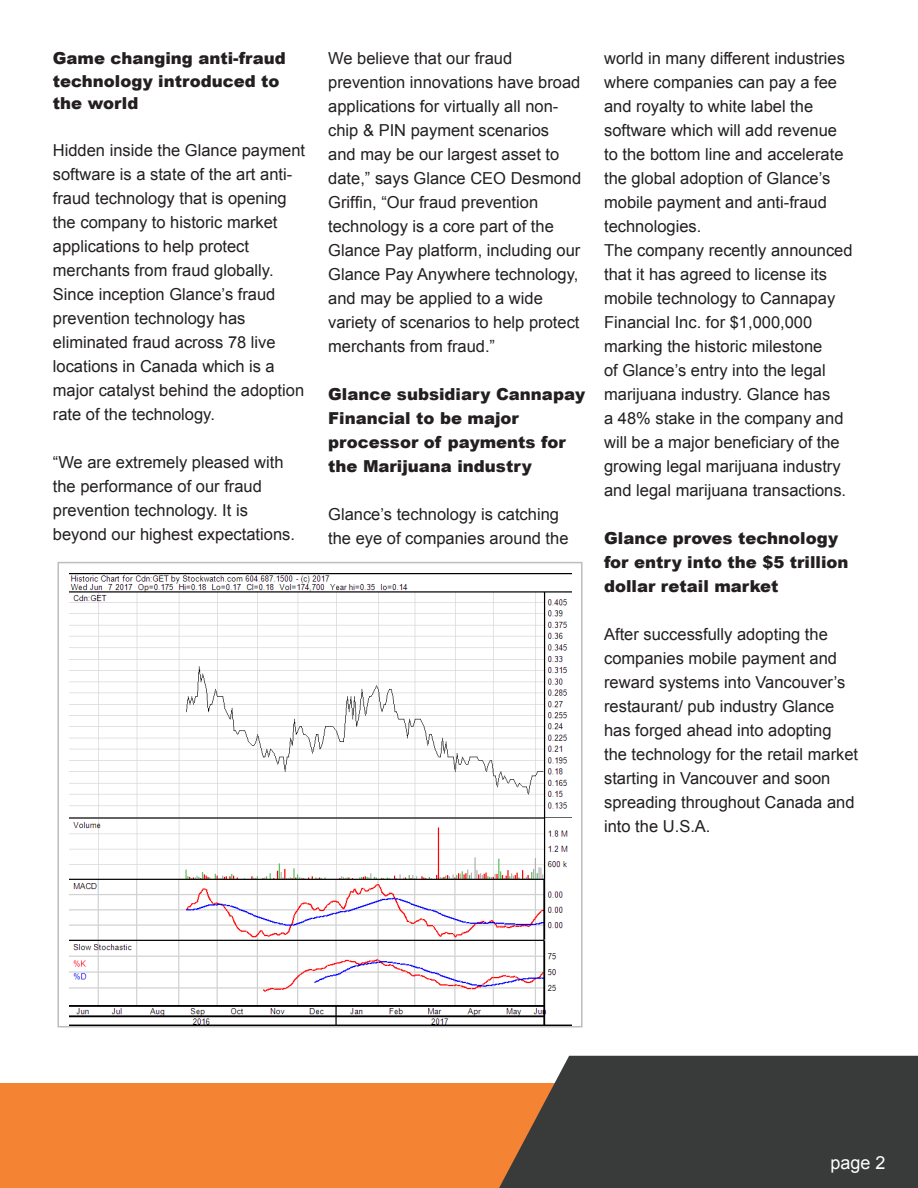
<style>
.page{position:relative;width:918px;height:1188px;background:#fff}
.page>*{position:absolute;margin:0;border:0;box-sizing:border-box;transform-origin:0 0}
.t1{font:18px "Arial";color:#fff}
.t2{font:16.5px/24px "Arial";color:#231f20}
.t3{font:900 16.5px/24px "Arial";color:#231f20}
</style>
<div class="page">
<div style="left:0;top:1083px;width:915px;height:105px;background:#f48334"></div>
<svg style="left:499px;top:1056px;width:419px;height:132px;background:#49433f"></svg>
<img style="left:70px;top:574px;width:502px;height:450px">
<div style="left:58px;top:562px;width:525px;height:465px;border:2px solid #bcbdc0"></div>
<p class="t3" style="left:53px;top:46px;width:234px;line-height:22.5px">Game changing anti-fraud technology introduced to the world</p>
<p class="t2" style="left:53px;top:138px;width:254px">Hidden inside the Glance payment software is a state of the art anti&shy;fraud technology that is opening the company to historic market applications to help protect merchants from fraud globally.<br>Since inception Glance’s fraud prevention technology has eliminated fraud across 78 live locations in Canada which is a major catalyst behind the adoption rate of the technology.</p>
<p class="t2" style="left:53px;top:450px;width:244px">“We are extremely pleased with the performance of our fraud prevention technology. It is beyond our highest expectations.</p>
<p class="t2" style="left:328px;top:47px;width:255px">We believe that our fraud prevention innovations have broad applications for virtually all non&shy;chip &amp; PIN payment scenarios<br>and may be our largest asset to date,” says Glance CEO Desmond<br>Griffin, “Our fraud prevention technology is a core part of the<br>Glance Pay platform, including our<br>Glance Pay Anywhere technology, and may be applied to a wide variety of scenarios to help protect merchants from fraud.”</p>
<p class="t3" style="left:328px;top:382px;width:258px">Glance subsidiary Cannapay<br>Financial to be major processor of payments for the Marijuana industry</p>
<p class="t2" style="left:328px;top:503px;width:242px">Glance’s technology is catching the eye of companies around the</p>
<p class="t2" style="left:604px;top:47px;width:242px">world in many different industries where companies can pay a fee and royalty to white label the software which will add revenue to the bottom line and accelerate the global adoption of Glance’s mobile payment and anti-fraud technologies.</p>
<p class="t2" style="left:604px;top:239px;width:250px">The company recently announced that it has agreed to license its mobile technology to Cannapay<br>Financial Inc. for $1,000,000 marking the historic milestone<br>of Glance’s entry into the legal marijuana industry. Glance has<br>a 48% stake in the company and will be a major beneficiary of the growing legal marijuana industry and legal marijuana transactions.</p>
<p class="t3" style="left:604px;top:526px;width:246px">Glance proves technology for entry into the $5 trillion dollar retail market</p>
<p class="t2" style="left:604px;top:623px;width:256px">After successfully adopting the companies mobile payment and reward systems into Vancouver’s restaurant/ pub industry Glance has forged ahead into adopting the technology for the retail market starting in Vancouver and soon spreading throughout Canada and into the U.S.A.</p>
<p class="t1" style="left:830px;top:1151px;width:57px">page 2</p>
</div>
